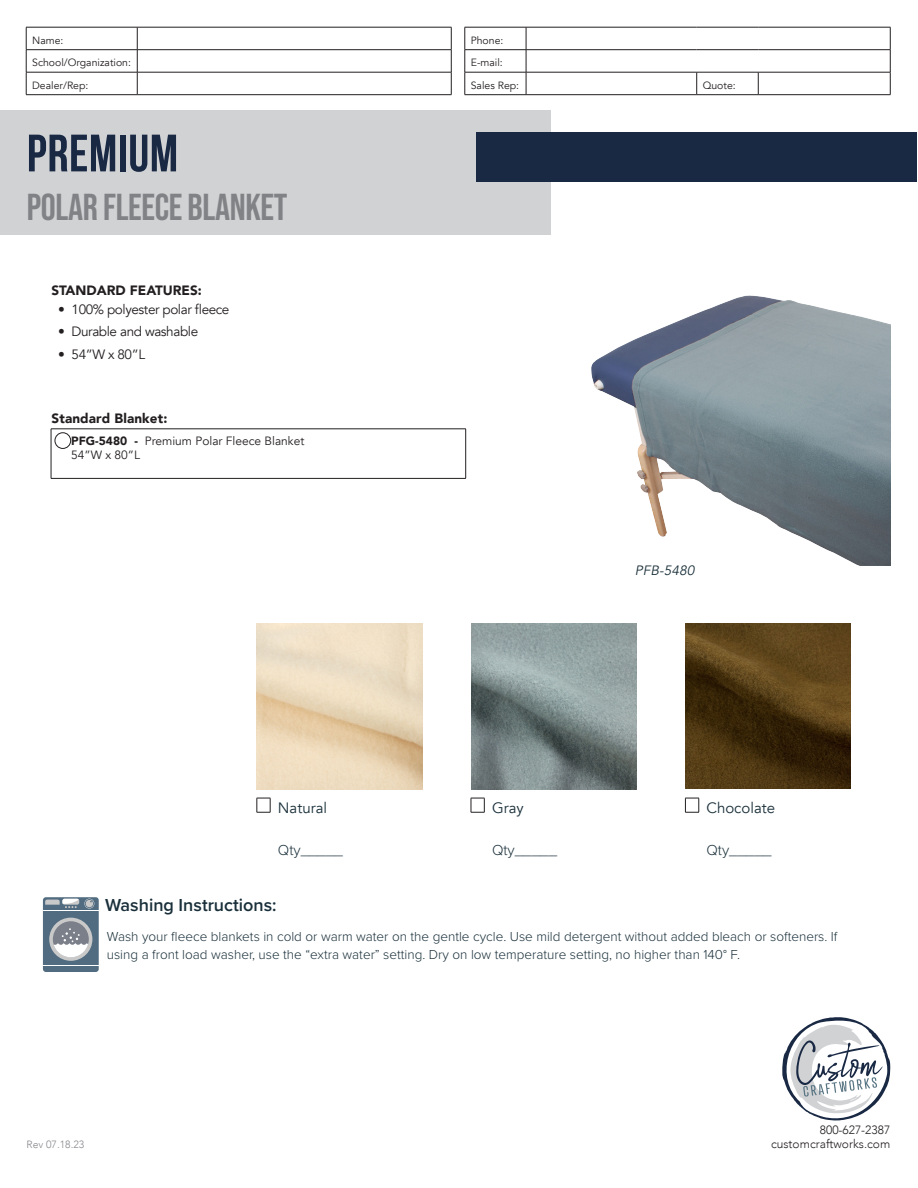
<style>
.page{position:relative;width:918px;height:1188px;background:#fff}
.page>*{position:absolute;margin:0;border:0;box-sizing:border-box;transform-origin:0 0}
.Feature_Header{font:700 52.5px "Bebas Neue";letter-spacing:.01em;color:#192944}
.Feature_Header-2{font:37.5px "Bebas Neue";letter-spacing:-.01em;color:#808285}
.t1{font:600 18px "Proxima Nova";color:#192f3a}
.t2{font:300 15px "Proxima Nova";color:#192f3a}
.t3{font:15px "Avenir";color:#192f3a}
.Table_Specs_Header{font:300 13.5px/18px "Proxima Nova";color:#192f3a}
.t4{font:13.5px "Avenir";letter-spacing:-.03em;color:#231f20}
.t5{font:900 13.5px "Avenir";color:#231f20}
.t6{font:italic 13.5px "Avenir";color:#192f3a}
.t7{font:12px "Avenir";color:#231f20}
.t8{font:300 12px "Avenir";color:#231f20}
.t9{font:10.5px "Avenir";color:#231f20}
.t10{font:300 10.5px "Avenir";color:#88898e}
.s1{font-weight:900}
</style>
<div class="page">
<svg style="left:782px;top:1017px;width:108px;height:104px"></svg>
<div style="left:0;top:110px;width:551px;height:125px;background:#d1d2d4"></div>
<div style="left:477px;top:132px;width:440px;height:50px;background:#192944"></div>
<hr style="left:26px;top:27px;width:111px;height:1px;background:#231f20">
<hr style="left:526px;top:27px;width:171px;height:1px;background:#231f20">
<hr style="left:697px;top:27px;width:61px;height:1px;background:#231f20">
<hr style="left:758px;top:27px;width:132px;height:1px;background:#231f20">
<hr style="left:26px;top:49px;width:111px;height:1px;background:#231f20">
<hr style="left:526px;top:49px;width:171px;height:1px;background:#231f20">
<hr style="left:697px;top:49px;width:61px;height:1px;background:#231f20">
<hr style="left:758px;top:49px;width:132px;height:1px;background:#231f20">
<hr style="left:26px;top:72px;width:111px;height:1px;background:#231f20">
<svg style="left:26px;top:27px;width:1px;height:67px"></svg>
<hr style="left:526px;top:72px;width:171px;height:1px;background:#231f20">
<hr style="left:697px;top:72px;width:61px;height:1px;background:#231f20">
<svg style="left:696px;top:72px;width:1px;height:22px"></svg>
<hr style="left:758px;top:72px;width:132px;height:1px;background:#231f20">
<svg style="left:758px;top:72px;width:1px;height:22px"></svg>
<svg style="left:890px;top:27px;width:1px;height:67px"></svg>
<hr style="left:26px;top:94px;width:111px;height:1px;background:#231f20">
<hr style="left:526px;top:94px;width:171px;height:1px;background:#231f20">
<hr style="left:697px;top:94px;width:61px;height:1px;background:#231f20">
<hr style="left:758px;top:94px;width:132px;height:1px;background:#231f20">
<hr style="left:465px;top:27px;width:61px;height:1px;background:#231f20">
<hr style="left:465px;top:49px;width:61px;height:1px;background:#231f20">
<hr style="left:465px;top:72px;width:61px;height:1px;background:#231f20">
<svg style="left:465px;top:27px;width:1px;height:67px"></svg>
<svg style="left:526px;top:27px;width:1px;height:67px"></svg>
<hr style="left:465px;top:94px;width:61px;height:1px;background:#231f20">
<hr style="left:137px;top:27px;width:314px;height:1px;background:#231f20">
<hr style="left:137px;top:49px;width:314px;height:1px;background:#231f20">
<hr style="left:137px;top:72px;width:314px;height:1px;background:#231f20">
<svg style="left:137px;top:27px;width:1px;height:67px"></svg>
<svg style="left:451px;top:27px;width:1px;height:67px"></svg>
<hr style="left:137px;top:94px;width:314px;height:1px;background:#231f20">
<hr style="left:51px;top:429px;width:415px;height:1px;background:#231f20">
<hr style="left:51px;top:429px;width:1px;height:49px;background:#231f20">
<hr style="left:465px;top:429px;width:1px;height:49px;background:#231f20">
<hr style="left:51px;top:478px;width:415px;height:1px;background:#231f20">
<div style="left:55px;top:433px;width:16px;height:16px;border:1px solid #231f20;border-radius:50%"></div>
<img style="left:591px;top:295px;width:299px;height:271px">
<img style="left:257px;top:624px;width:165px;height:165px">
<img style="left:471px;top:624px;width:165px;height:165px">
<img style="left:685px;top:624px;width:165px;height:165px">
<div style="left:43px;top:897px;width:56px;height:75px;background:#516c80;border-radius:3px"></div>
<hr style="left:43px;top:965px;width:56px;height:1px;background:#fff">
<hr style="left:43px;top:910px;width:56px;height:1px;background:#fff">
<div style="left:49px;top:918px;width:43px;height:43px;background:#c9c9c9;border-radius:50%"></div>
<div style="left:53px;top:921px;width:36px;height:36px;background:#7b7f8a;border-radius:50%"></div>
<svg style="left:54px;top:928px;width:34px;height:29px"></svg>
<svg style="left:45px;top:899px;width:49px;height:10px"></svg>
<svg style="left:471px;top:798px;width:14px;height:15px"></svg>
<svg style="left:257px;top:798px;width:14px;height:15px"></svg>
<svg style="left:685px;top:798px;width:15px;height:15px"></svg>
<p class="t9" style="left:32px;top:34px;width:33px">Name:</p>
<p class="t9" style="left:471px;top:34px;width:34px">Phone:</p>
<p class="t9" style="left:32px;top:56px;width:100px">School/Organization:</p>
<p class="t9" style="left:471px;top:56px;width:34px">E-mail:</p>
<p class="t9" style="left:32px;top:79px;width:58px">Dealer/Rep:</p>
<p class="t9" style="left:471px;top:79px;width:50px">Sales Rep:</p>
<p class="t9" style="left:703px;top:79px;width:35px">Quote:</p>
<p class="Feature_Header" style="left:27px;top:124px;width:153px">PREMIUM</p>
<p class="Feature_Header-2" style="left:27px;top:186px;width:262px">POLAR FLEECE BLANKET</p>
<p class="t5" style="left:51px;top:278px;width:152px">STANDARD FEATURES:</p>
<p class="t4" style="left:58px;top:302px;width:173px">• 100% polyester polar fleece</p>
<p class="t4" style="left:58px;top:324px;width:142px">• Durable and washable</p>
<p class="t4" style="left:58px;top:346px;width:88px">• 54”W x 80”L</p>
<p class="t5" style="left:52px;top:407px;width:117px">Standard Blanket:</p>
<p class="t7" style="left:71px;top:434px;width:235px"><span class="s1">PFG-5480 -</span> Premium Polar Fleece Blanket</p>
<p class="t7" style="left:71px;top:448px;width:70px">54”W x 80”L</p>
<p class="t3" style="left:278px;top:799px;width:51px">Natural</p>
<p class="t2" style="left:278px;top:839px;width:67px">Qty_____</p>
<p class="t1" style="left:105px;top:892px;width:173px">Washing Instructions:</p>
<p class="t6" style="left:635px;top:562px;width:64px">PFB-5480</p>
<p class="t3" style="left:492px;top:799px;width:33px">Gray</p>
<p class="t2" style="left:492px;top:839px;width:67px">Qty_____</p>
<p class="t3" style="left:707px;top:799px;width:70px">Chocolate</p>
<p class="t2" style="left:707px;top:839px;width:67px">Qty_____</p>
<p class="Table_Specs_Header" style="left:107px;top:927px;width:732px">Wash your fleece blankets in cold or warm water on the gentle cycle. Use mild detergent without added bleach or softeners. If using a front load washer, use the “extra water” setting. Dry on low temperature setting, no higher than 140° F.</p>
<p class="t8" style="left:820px;top:1123px;width:72px">800-627-2387</p>
<p class="t10" style="left:27px;top:1138px;width:59px">Rev 07.18.23</p>
<p class="t8" style="left:771px;top:1136px;width:121px">customcraftworks.com</p>
</div>
